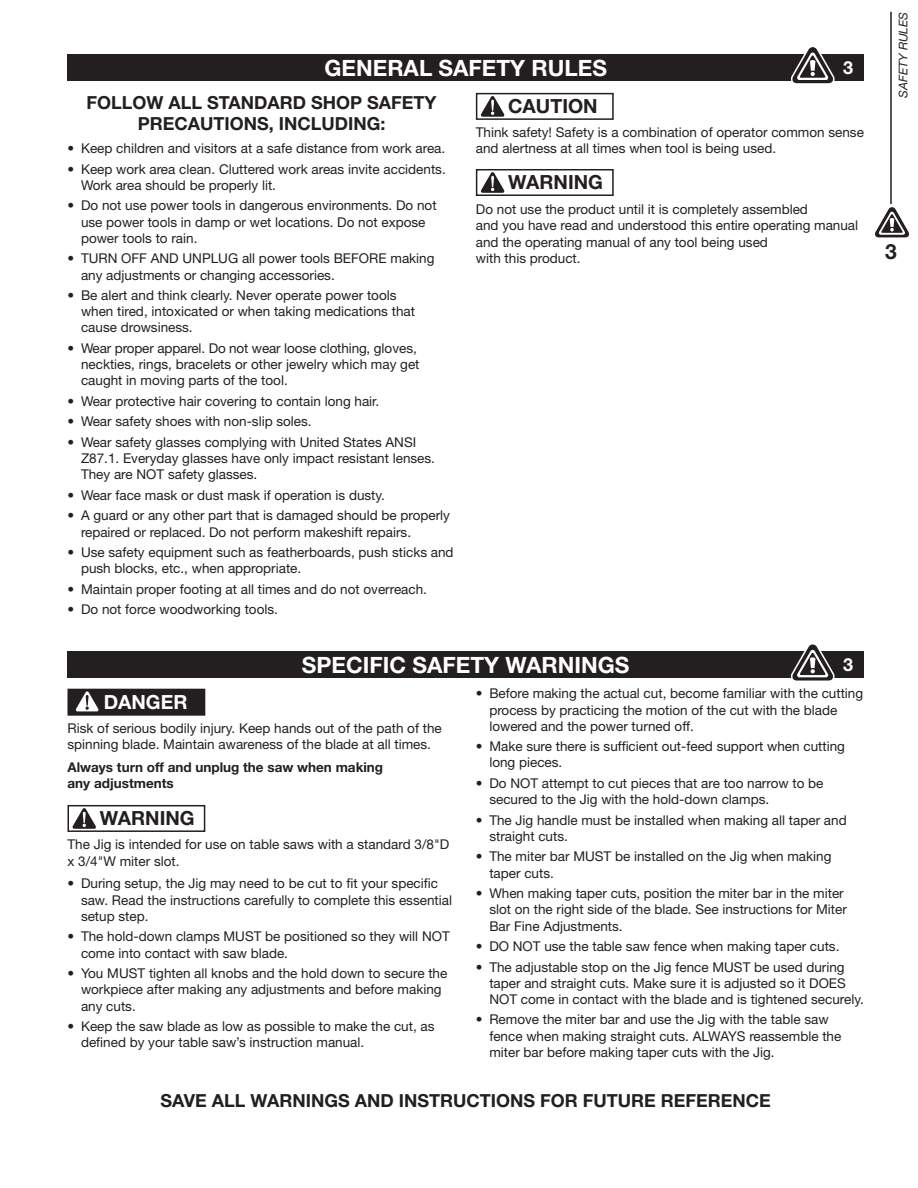
<style>
.page{position:relative;width:918px;height:1188px;background:#fff}
.page>*{position:absolute;margin:0;border:0;box-sizing:border-box;transform-origin:0 0}
.SECTION__blk_bar__wht_text{font:700 22.5px "Helvetica Neue LT Std";color:#fff}
.t1{font:700 21px "Helvetica Neue LT Std";color:#231f20}
.Signal_Word{font:700 19.5px "Helvetica Neue LT Std";color:#231f20}
.Signal_Word-2{font:700 19.5px "Helvetica Neue LT Std";color:#fff}
.Heading{font:700 18px/21px "Helvetica Neue LT Std";color:#231f20;text-align:center}
.t2{font:700 18px "Helvetica Neue LT Std";color:#fff}
.Warning_Caution{font:13.5px/16.2px "Helvetica Neue LT Std";color:#231f20}
.Warning_Caution-2{font:700 13.5px/16.2px "Helvetica Neue LT Std";color:#231f20}
.t3{font:italic 12px "Helvetica Neue LT Std";color:#231f20}
</style>
<div class="page">
<hr style="left:890px;top:12px;width:2px;height:192px;background:#231f20">
<svg style="left:875px;top:207px;width:34px;height:31px"></svg>
<div style="left:68px;top:689px;width:137px;height:26px;background:#231f20"></div>
<div style="left:68px;top:689px;width:137px;height:27px;border:2px solid #231f20"></div>
<svg style="left:76px;top:691px;width:22px;height:20px"></svg>
<div style="left:68px;top:805px;width:137px;height:27px;border:2px solid #231f20"></div>
<svg style="left:73px;top:808px;width:23px;height:21px"></svg>
<div style="left:68px;top:651px;width:796px;height:27px;background:#231f20"></div>
<svg style="left:791px;top:644px;width:44px;height:37px"></svg>
<div style="left:68px;top:54px;width:796px;height:27px;background:#231f20"></div>
<svg style="left:791px;top:47px;width:44px;height:37px"></svg>
<div style="left:476px;top:93px;width:138px;height:27px;border:2px solid #231f20"></div>
<svg style="left:481px;top:96px;width:23px;height:21px"></svg>
<div style="left:476px;top:169px;width:138px;height:27px;border:2px solid #231f20"></div>
<svg style="left:481px;top:172px;width:23px;height:21px"></svg>
<p class="SECTION__blk_bar__wht_text" style="left:324px;top:54px;width:284px">GENERAL SAFETY RULES</p>
<p class="t2" style="left:843px;top:57px;width:12px">3</p>
<p class="Signal_Word" style="left:508px;top:94px;width:91px">CAUTION</p>
<p class="Warning_Caution" style="left:476px;top:124px;width:390px">Think safety! Safety is a combination of operator common sense and alertness at all times when tool is being used.</p>
<p class="Signal_Word" style="left:508px;top:170px;width:96px">WARNING</p>
<p class="Warning_Caution" style="left:476px;top:201px;width:384px">Do not use the product until it is completely assembled<br>and you have read and understood this entire operating manual and the operating manual of any tool being used<br>with this product.</p>
<p class="Heading" style="left:87px;top:92px;width:352px">FOLLOW ALL STANDARD SHOP SAFETY<br>PRECAUTIONS, INCLUDING:</p>
<p class="Warning_Caution" style="left:68px;top:140px;width:379px">• Keep children and visitors at a safe distance from work area.</p>
<p class="Warning_Caution" style="left:81px;top:161px;width:366px;text-indent:-14px">• Keep work area clean. Cluttered work areas invite accidents.<br>Work area should be properly lit.</p>
<p class="Warning_Caution" style="left:81px;top:197px;width:357px;text-indent:-14px">• Do not use power tools in dangerous environments. Do not use power tools in damp or wet locations. Do not expose power tools to rain.</p>
<p class="Warning_Caution" style="left:81px;top:250px;width:355px;text-indent:-14px">• TURN OFF AND UNPLUG all power tools BEFORE making any adjustments or changing accessories.</p>
<p class="Warning_Caution" style="left:81px;top:287px;width:336px;text-indent:-14px">• Be alert and think clearly. Never operate power tools when tired, intoxicated or when taking medications that cause drowsiness.</p>
<p class="Warning_Caution" style="left:81px;top:340px;width:340px;text-indent:-14px">• Wear proper apparel. Do not wear loose clothing, gloves, neckties, rings, bracelets or other jewelry which may get caught in moving parts of the tool.</p>
<p class="Warning_Caution" style="left:68px;top:393px;width:313px">• Wear protective hair covering to contain long hair.</p>
<p class="Warning_Caution" style="left:68px;top:413px;width:246px">• Wear safety shoes with non-slip soles.</p>
<p class="Warning_Caution" style="left:81px;top:434px;width:356px;text-indent:-14px">• Wear safety glasses complying with United States ANSI<br>Z87.1. Everyday glasses have only impact resistant lenses.<br>They are NOT safety glasses.</p>
<p class="Warning_Caution" style="left:68px;top:487px;width:319px">• Wear face mask or dust mask if operation is dusty.</p>
<p class="Warning_Caution" style="left:81px;top:507px;width:370px;text-indent:-14px">• A guard or any other part that is damaged should be properly repaired or replaced. Do not perform makeshift repairs.</p>
<p class="Warning_Caution" style="left:81px;top:544px;width:374px;text-indent:-14px">• Use safety equipment such as featherboards, push sticks and push blocks, etc., when appropriate.</p>
<p class="Warning_Caution" style="left:68px;top:581px;width:361px">• Maintain proper footing at all times and do not overreach.</p>
<p class="Warning_Caution" style="left:68px;top:601px;width:212px">• Do not force woodworking tools.</p>
<p class="SECTION__blk_bar__wht_text" style="left:302px;top:651px;width:329px">SPECIFIC SAFETY WARNINGS</p>
<p class="t2" style="left:843px;top:654px;width:12px">3</p>
<p class="Warning_Caution" style="left:489px;top:685px;width:375px;text-indent:-14px">• Before making the actual cut, become familiar with the cutting process by practicing the motion of the cut with the blade lowered and the power turned off.</p>
<p class="Warning_Caution" style="left:489px;top:738px;width:357px;text-indent:-14px">• Make sure there is sufficient out-feed support when cutting long pieces.</p>
<p class="Warning_Caution" style="left:489px;top:775px;width:336px;text-indent:-14px">• Do NOT attempt to cut pieces that are too narrow to be secured to the Jig with the hold-down clamps.</p>
<p class="Warning_Caution" style="left:489px;top:812px;width:359px;text-indent:-14px">• The Jig handle must be installed when making all taper and straight cuts.</p>
<p class="Warning_Caution" style="left:489px;top:848px;width:344px;text-indent:-14px">• The miter bar MUST be installed on the Jig when making taper cuts.</p>
<p class="Warning_Caution" style="left:489px;top:885px;width:359px;text-indent:-14px">• When making taper cuts, position the miter bar in the miter slot on the right side of the blade. See instructions for Miter<br>Bar Fine Adjustments.</p>
<p class="Warning_Caution" style="left:476px;top:938px;width:365px">• DO NOT use the table saw fence when making taper cuts.</p>
<p class="Warning_Caution" style="left:489px;top:958px;width:376px;text-indent:-14px">• The adjustable stop on the Jig fence MUST be used during taper and straight cuts. Make sure it is adjusted so it DOES<br>NOT come in contact with the blade and is tightened securely.</p>
<p class="Warning_Caution" style="left:489px;top:1011px;width:354px;text-indent:-14px">• Remove the miter bar and use the Jig with the table saw fence when making straight cuts. ALWAYS reassemble the miter bar before making taper cuts with the Jig.</p>
<p class="Heading" style="left:161px;top:1090px;width:612px">SAVE ALL WARNINGS AND INSTRUCTIONS FOR FUTURE REFERENCE</p>
<p class="Signal_Word-2" style="left:104px;top:690px;width:85px">DANGER</p>
<p class="Warning_Caution" style="left:68px;top:720px;width:376px">Risk of serious bodily injury. Keep hands out of the path of the spinning blade. Maintain awareness of the blade at all times.</p>
<p class="Warning_Caution-2" style="left:68px;top:759px;width:317px">Always turn off and unplug the saw when making any adjustments</p>
<p class="Signal_Word" style="left:100px;top:806px;width:96px">WARNING</p>
<p class="Warning_Caution" style="left:68px;top:836px;width:383px">The Jig is intended for use on table saws with a standard 3/8"D x 3/4"W miter slot.</p>
<p class="Warning_Caution" style="left:81px;top:875px;width:373px;text-indent:-14px">• During setup, the Jig may need to be cut to fit your specific saw. Read the instructions carefully to complete this essential setup step.</p>
<p class="Warning_Caution" style="left:81px;top:928px;width:370px;text-indent:-14px">• The hold-down clamps MUST be positioned so they will NOT come into contact with saw blade.</p>
<p class="Warning_Caution" style="left:81px;top:965px;width:368px;text-indent:-14px">• You MUST tighten all knobs and the hold down to secure the workpiece after making any adjustments and before making any cuts.</p>
<p class="Warning_Caution" style="left:81px;top:1018px;width:355px;text-indent:-14px">• Keep the saw blade as low as possible to make the cut, as defined by your table saw’s instruction manual.</p>
<p class="t3" style="left:896px;top:98px;width:88px;rotate:-90deg">SAFETY RULES</p>
<p class="t1" style="left:885px;top:238px;width:13px">3</p>
</div>
